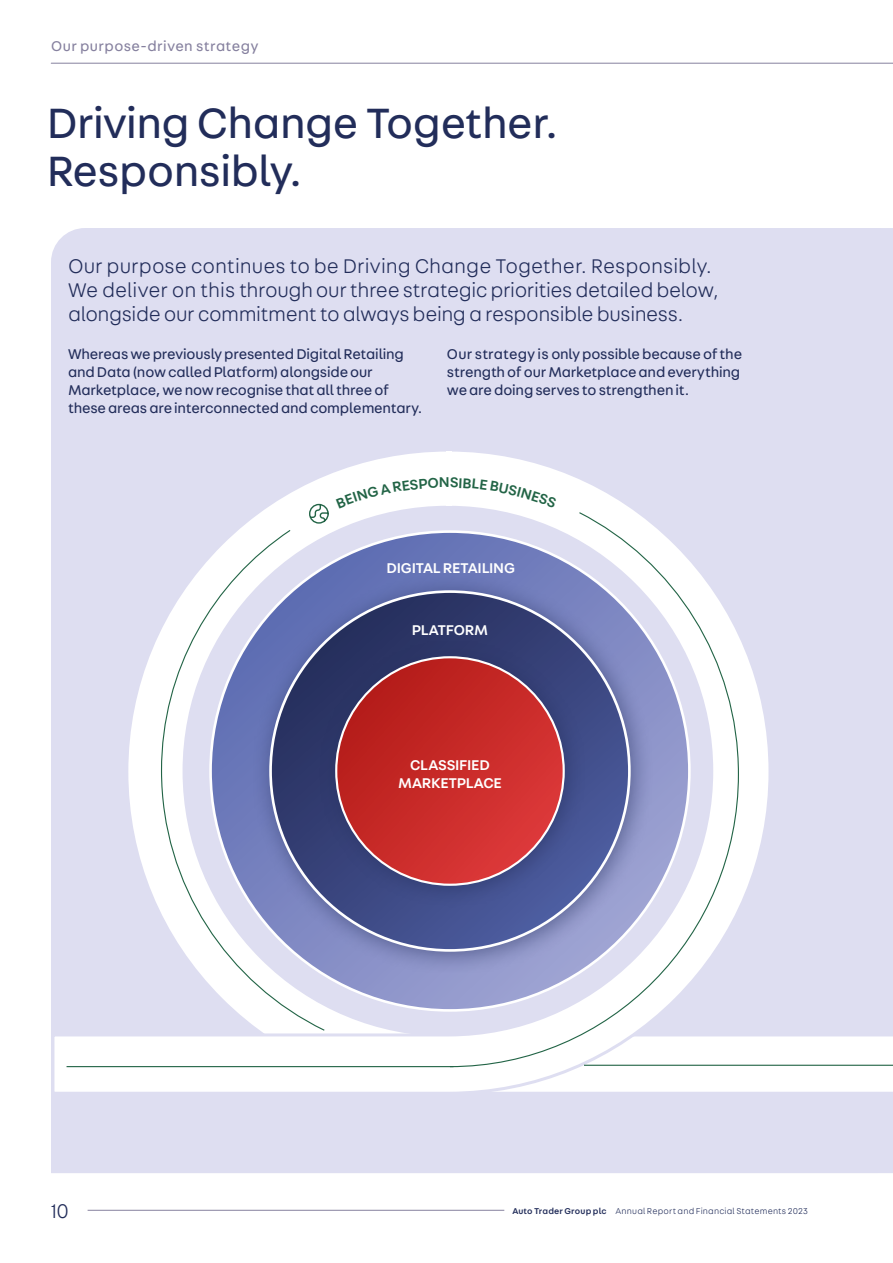
<style>
.page{position:relative;width:893px;height:1263px;background:#fff}
.page>*{position:absolute;margin:0;border:0;box-sizing:border-box;transform-origin:0 0}
.t1{font:45px/48px "AT Fabriga";letter-spacing:-.01em;color:#222d5a}
.t2{font:300 21px/24px "AT Fabriga";letter-spacing:-.02em;color:#222d5a}
.t3{font:15px/18px "AT Fabriga";letter-spacing:-.015em;color:#222d5a}
.t4{font:500 15px/18px "AT Fabriga";letter-spacing:-.015em;color:#fff;text-align:center}
.t5{font:15px "AT Fabriga";letter-spacing:.03em;color:#86819f}
.t6{font:500 15px "AT Fabriga";color:#226446}
.t7{font:300 9px "AT Fabriga";letter-spacing:.02em;color:#222d5a}
.s1{font-weight:500}
</style>
<div class="page">
<div style="left:51px;top:228px;width:842px;height:945px;background:#dedef1"></div>
<svg style="left:773px;top:447px;width:120px;height:649px"></svg>
<svg style="left:51px;top:447px;width:722px;height:649px"></svg>
<div style="left:446px;top:452px;width:6px;height:54px;background:#fff"></div>
<hr style="left:584px;top:1065px;width:309px;height:1px;background:#226446">
<svg style="left:308px;top:503px;width:22px;height:21px"></svg>
<svg style="left:160px;top:529px;width:166px;height:503px"></svg>
<hr style="left:67px;top:1066px;width:386px;height:1px;background:#226446">
<svg style="left:449px;top:511px;width:290px;height:557px"></svg>
<svg style="left:211px;top:532px;width:478px;height:478px"></svg>
<div style="left:252px;top:572px;width:402px;height:403px;background:#222d5a;opacity:.5"></div>
<svg style="left:271px;top:592px;width:358px;height:358px"></svg>
<div style="left:318px;top:639px;width:269px;height:269px;background:#222d5a;opacity:.5"></div>
<svg style="left:336px;top:657px;width:228px;height:228px"></svg>
<hr style="left:88px;top:1210px;width:416px;height:1px;background:#86819f">
<hr style="left:51px;top:63px;width:842px;height:1px;background:#86819f">
<svg style="left:336px;top:477px;width:102px;height:31px"></svg>
<svg style="left:450px;top:477px;width:107px;height:31px"></svg>
<p class="t5" style="left:51px;top:36px;width:209px">Our purpose-driven strategy</p>
<h1 class="t1" style="left:47px;top:97px;width:513px">Driving Change Together.<br>Responsibly.</h1>
<h2 class="t2" style="left:68px;top:253px;width:651px">Our purpose continues to be Driving Change Together. Responsibly.<br>We deliver on this through our three strategic priorities detailed below, alongside our commitment to always being a responsible business.</h2>
<p class="t3" style="left:68px;top:345px;width:356px">Whereas we previously presented Digital Retailing and Data (now called Platform) alongside our Marketplace, we now recognise that all three of these areas are interconnected and complementary.</p>
<p class="t3" style="left:447px;top:345px;width:297px">Our strategy is only possible because of the strength of our Marketplace and everything we are doing serves to strengthen it.</p>
<p class="t6" style="left:439px;top:472px;width:13px">N</p>
<p class="t4" style="left:387px;top:558px;width:130px">DIGITAL RETAILING</p>
<p class="t4" style="left:412px;top:620px;width:78px">PLATFORM</p>
<h2 class="t2" style="left:51px;top:1198px;width:19px">10</h2>
<p class="t4" style="left:398px;top:755px;width:105px">CLASSIFIED<br>MARKETPLACE</p>
<p class="t7" style="left:512px;top:1205px;width:297px"><span class="s1">Auto Trader Group plc</span> Annual Report and Financial Statements 2023</p>
</div>
